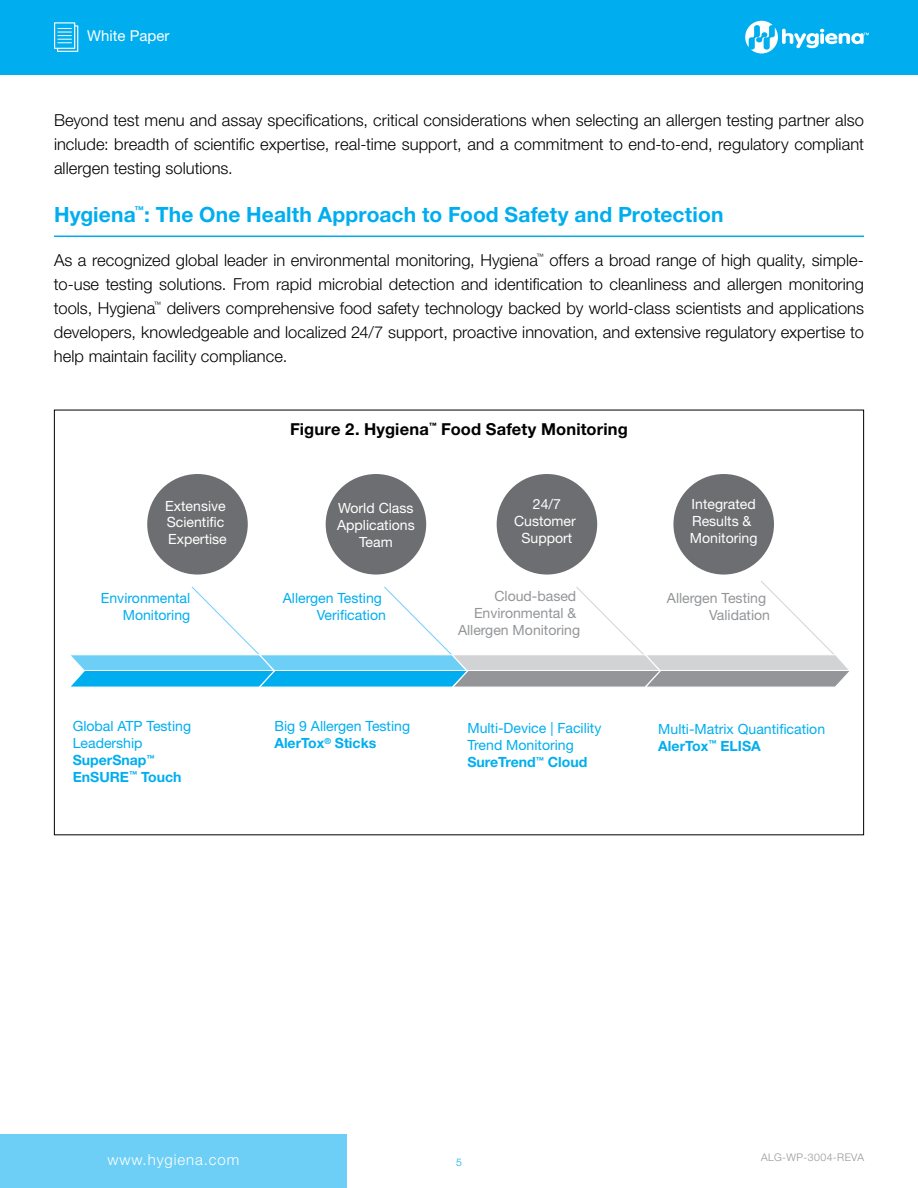
<style>
.page{position:relative;width:918px;height:1188px;background:#fff}
.page>*{position:absolute;margin:0;border:0;box-sizing:border-box;transform-origin:0 0}
.t1{font:700 21px "Helvetica Neue LT Pro";letter-spacing:.005em;color:#00aeef}
.t2{font:300 16.5px/24px "Helvetica Neue LT Pro";color:#000;text-align:justify}
.t3{font:700 16.5px "Helvetica Neue LT Pro";letter-spacing:.01em;color:#000}
.t4{font:300 15px "Helvetica Neue LT Pro";letter-spacing:.06em;color:#fff}
.t5{font:15px "Helvetica Neue LT Pro";color:#fff}
.t6{font:14.1px/17px "Helvetica Neue LT Pro";color:#00aeef}
.t7{font:14.1px/17px "Helvetica Neue LT Pro";color:#fff}
.t8{font:14.1px/17px "Helvetica Neue LT Pro";color:#939598;text-align:right}
.t9{font:300 10.5px "Helvetica Neue LT Pro";letter-spacing:.04em;color:#939598}
.t10{font:300 10.5px "Helvetica Neue LT Pro";color:#00aeef}
.t11{font:300 7.35px "Helvetica Neue LT Pro";color:#000}
.t12{font:800 7.35px "Helvetica Neue LT Pro";color:#000}
.s1{font-weight:700}
</style>
<div class="page">
<div style="left:0;top:1134px;width:347px;height:54px;background:#6dcff6"></div>
<div style="left:0;top:0;width:918px;height:74px;background:#00aeef"></div>
<svg style="left:745px;top:21px;width:124px;height:33px"></svg>
<svg style="left:54px;top:22px;width:24px;height:30px"></svg>
<hr style="left:54px;top:236px;width:810px;height:1px;background:#00aeef">
<svg style="left:71px;top:581px;width:778px;height:106px"></svg>
<div style="left:147px;top:474px;width:101px;height:101px;background:#6d6e71;border-radius:50%"></div>
<div style="left:326px;top:474px;width:100px;height:101px;background:#6d6e71;border-radius:50%"></div>
<div style="left:497px;top:474px;width:100px;height:101px;background:#6d6e71;border-radius:50%"></div>
<div style="left:673px;top:474px;width:101px;height:101px;background:#6d6e71;border-radius:50%"></div>
<p class="t5" style="left:87px;top:27px;width:84px">White Paper</p>
<p class="t2" style="left:54px;top:108px;width:812px">Beyond test menu and assay specifications, critical considerations when selecting an allergen testing partner also include: breadth of scientific expertise, real-time support, and a commitment to end-to-end, regulatory compliant allergen testing solutions.</p>
<p class="t1" style="left:54px;top:202px;width:671px">Hygiena<sup>™</sup>: The One Health Approach to Food Safety and Protection</p>
<p class="t2" style="left:54px;top:248px;width:485px">As a recognized global leader in environmental monitoring, Hygiena</p>
<p class="t11" style="left:537px;top:252px;width:9px">™</p>
<p class="t2" style="left:54px;top:248px;width:812px;text-indent:496px">offers a broad range of high quality, simple&shy;to-use testing solutions. From rapid microbial detection and identification to cleanliness and allergen monitoring tools, Hygiena</p>
<p class="t11" style="left:154px;top:300px;width:9px">™</p>
<p class="t2" style="left:54px;top:296px;width:812px;text-indent:113px">delivers comprehensive food safety technology backed by world-class scientists and applications developers, knowledgeable and localized 24/7 support, proactive innovation, and extensive regulatory expertise to help maintain facility compliance.</p>
<p class="t3" style="left:290px;top:419px;width:140px">Figure 2. Hygiena</p>
<p class="t12" style="left:429px;top:421px;width:9px">™</p>
<p class="t3" style="left:441px;top:419px;width:188px">Food Safety Monitoring</p>
<p class="t7" style="left:165px;top:497px;width:63px">Extensive<br>Scientific<br>Expertise</p>
<p class="t7" style="left:337px;top:500px;width:79px;text-align:center">World Class<br>Applications<br>Team</p>
<p class="t7" style="left:514px;top:495px;width:63px;text-align:center">24/7<br>Customer<br>Support</p>
<p class="t7" style="left:690px;top:495px;width:69px">Integrated<br>Results &amp;<br>Monitoring</p>
<p class="t6" style="left:101px;top:590px;width:91px;text-align:right">Environmental<br>Monitoring</p>
<p class="t6" style="left:283px;top:590px;width:105px;text-align:right">Allergen Testing<br>Verification</p>
<p class="t8" style="left:458px;top:588px;width:124px">Cloud-based<br>Environmental &amp;<br>Allergen Monitoring</p>
<p class="t8" style="left:667px;top:589px;width:105px">Allergen Testing<br>Validation</p>
<p class="t6" style="left:73px;top:718px;width:120px">Global ATP Testing<br>Leadership<br><span class="s1">SuperSnap</span><sup>™<br></sup><span class="s1">EnSURE</span><sup>™</sup> <span class="s1">Touch</span></p>
<p class="t6" style="left:274px;top:718px;width:137px">Big 9 Allergen Testing<br><span class="s1">AlerTox</span><sup>®</sup> <span class="s1">Sticks</span></p>
<p class="t6" style="left:467px;top:720px;width:136px">Multi-Device | Facility<br>Trend Monitoring<br><span class="s1">SureTrend</span><sup>™</sup> <span class="s1">Cloud</span></p>
<p class="t6" style="left:658px;top:720px;width:168px">Multi-Matrix Quantification<br><span class="s1">AlerTox</span><sup>™</sup> <span class="s1">ELISA</span></p>
<p class="t4" style="left:107px;top:1150px;width:133px">www.hygiena.com</p>
<p class="t10" style="left:456px;top:1156px;width:7px">5</p>
<p class="t9" style="left:761px;top:1151px;width:104px">ALG-WP-3004-REVA</p>
</div>
